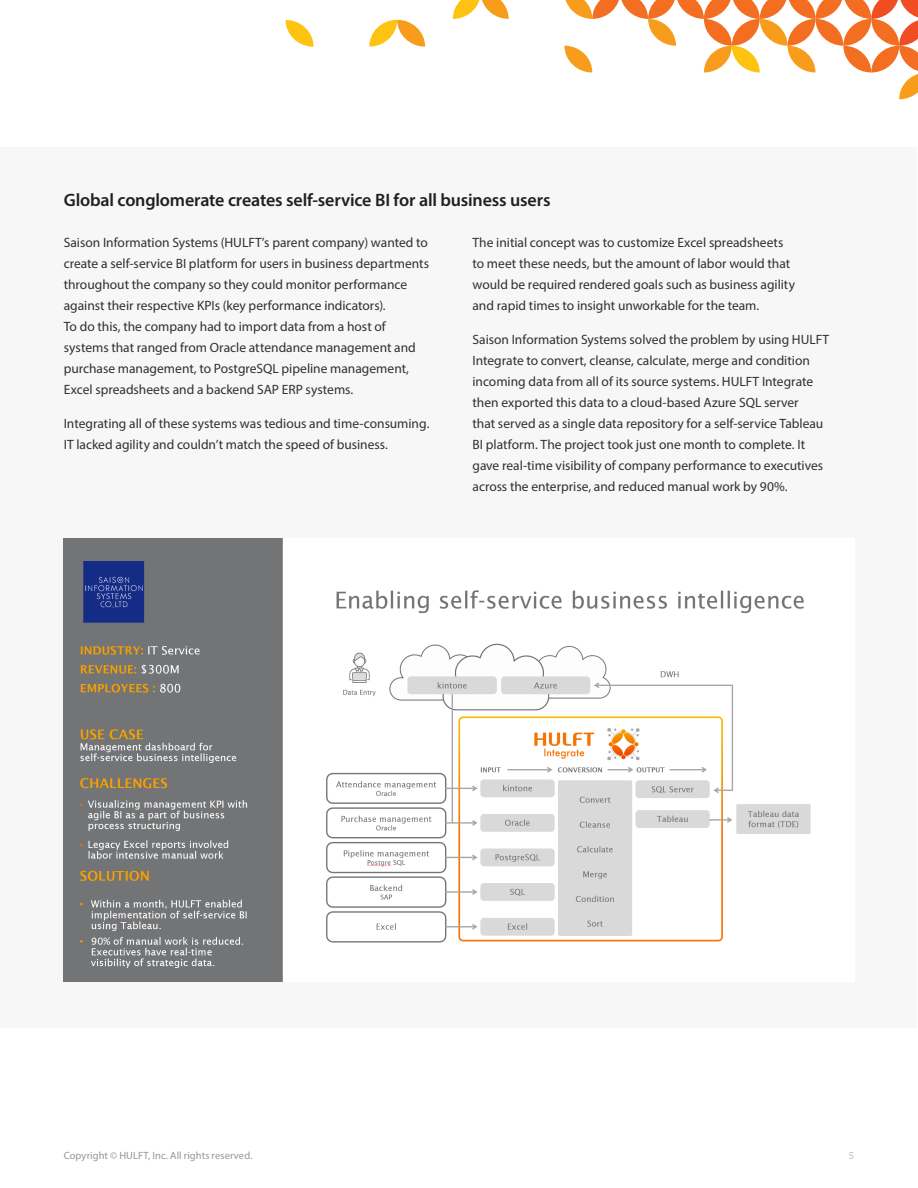
<style>
.page{position:relative;width:918px;height:1188px;background:#fff}
.page>*{position:absolute;margin:0;border:0;box-sizing:border-box;transform-origin:0 0}
.White_Paper_Section{font:600 18px "Myriad Pro";letter-spacing:-.01em;color:#231f20}
.t1{font:13.5px/21px "Myriad Pro";color:#303030}
.t2{font:10.5px "Myriad Pro";letter-spacing:.005em;color:#939598}
.t3{font:10.5px "Myriad Pro";color:#bdbdbd}
</style>
<div class="page">
<svg style="left:453px;top:0;width:56px;height:19px"></svg>
<svg style="left:286px;top:20px;width:28px;height:27px"></svg>
<svg style="left:369px;top:20px;width:56px;height:27px"></svg>
<svg style="left:564px;top:0;width:354px;height:99px"></svg>
<div style="left:1px;top:147px;width:916px;height:881px;background:#f7f7f8"></div>
<img style="left:64px;top:538px;width:747px;height:443px">
<p class="White_Paper_Section" style="left:64px;top:188px;width:488px">Global conglomerate creates self-service BI for all business users</p>
<p class="t1" style="left:64px;top:232px;width:367px">Saison Information Systems (HULFT’s parent company) wanted to create a self-service BI platform for users in business departments throughout the company so they could monitor performance against their respective KPIs (key performance indicators).<br>To do this, the company had to import data from a host of systems that ranged from Oracle attendance management and purchase management, to PostgreSQL pipeline management, Excel spreadsheets and a backend SAP ERP systems.</p>
<p class="t1" style="left:64px;top:413px;width:367px">Integrating all of these systems was tedious and time-consuming.<br>IT lacked agility and couldn’t match the speed of business.</p>
<p class="t1" style="left:472px;top:232px;width:324px">The initial concept was to customize Excel spreadsheets to meet these needs, but the amount of labor would that would be required rendered goals such as business agility and rapid times to insight unworkable for the team.</p>
<p class="t1" style="left:472px;top:329px;width:358px">Saison Information Systems solved the problem by using HULFT Integrate to convert, cleanse, calculate, merge and condition incoming data from all of its source systems. HULFT Integrate then exported this data to a cloud-based Azure SQL server<br>that served as a single data repository for a self-service Tableau BI platform. The project took just one month to complete. It gave real-time visibility of company performance to executives across the enterprise, and reduced manual work by 90%.</p>
<p class="t2" style="left:64px;top:1149px;width:190px">Copyright © HULFT, Inc. All rights reserved.</p>
<p class="t3" style="left:849px;top:1149px;width:7px">5</p>
</div>
